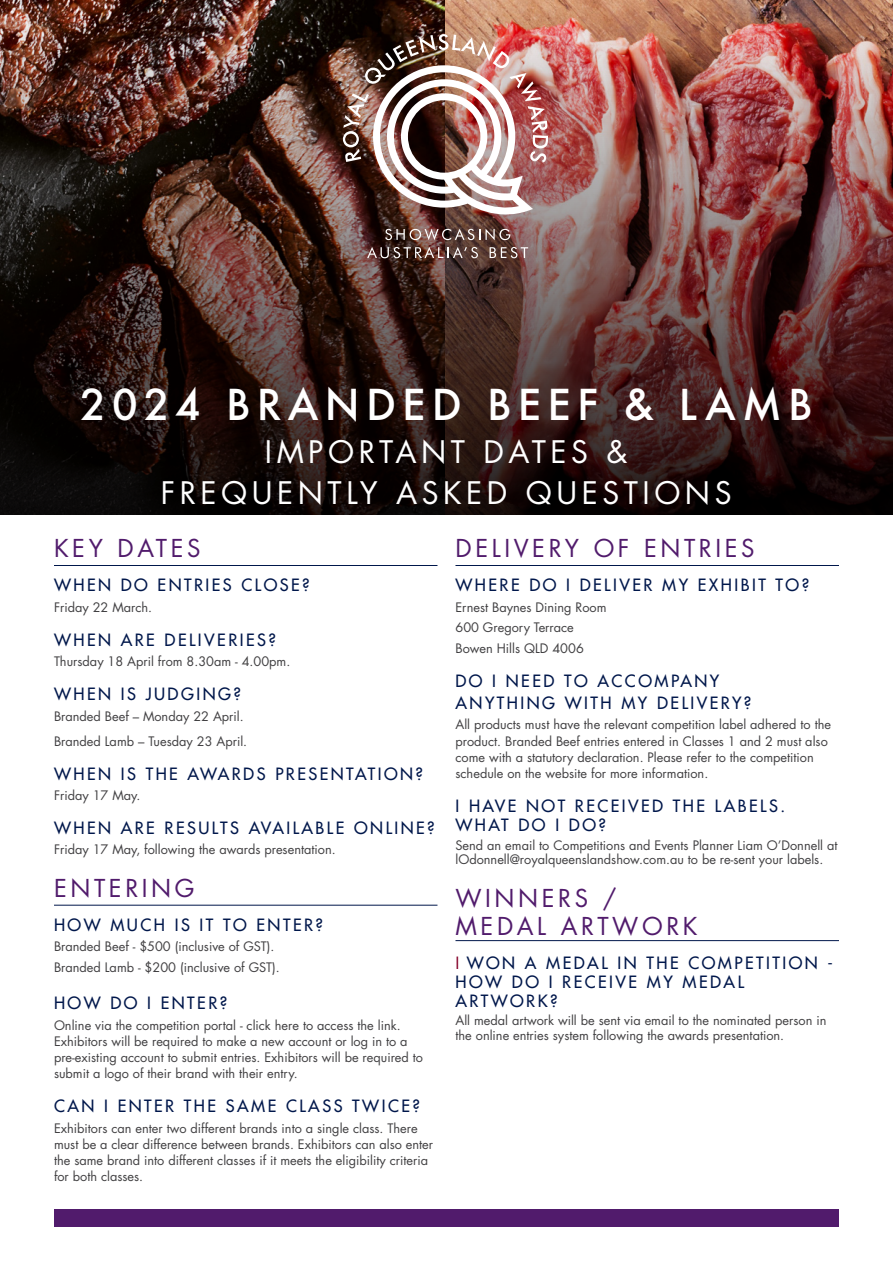
<style>
.page{position:relative;width:893px;height:1263px;background:#fff}
.page>*{position:absolute;margin:0;border:0;box-sizing:border-box;transform-origin:0 0}
.t1{font:500 41.4px "Futura";letter-spacing:.15em;color:#fff}
.t2{font:30.3px/40.3px "Futura";letter-spacing:.15em;color:#fff;text-align:center}
.t3{font:24px/27.6px "Futura";letter-spacing:.15em;color:#511b6c}
.t4{font:16.5px/19px "Futura";letter-spacing:.15em;color:#00174b}
.Body_Text{font:12.75px/16.2px "Futura";color:#414042}
.Heading_2{font:12.75px/14.7px "Futura";color:#414042}
.s1{color:#840128}
</style>
<div class="page">
<img style="left:0;top:0;width:893px;height:514px">
<div style="left:54px;top:1209px;width:785px;height:18px;background:#511b6c"></div>
<hr style="left:54px;top:565px;width:383px;height:1px;background:#00174b">
<hr style="left:54px;top:905px;width:383px;height:1px;background:#00174b">
<hr style="left:455px;top:565px;width:384px;height:1px;background:#00174b">
<hr style="left:455px;top:940px;width:384px;height:1px;background:#00174b">
<svg style="left:385px;top:229px;width:125px;height:11px"></svg>
<svg style="left:367px;top:247px;width:111px;height:11px"></svg>
<svg style="left:490px;top:247px;width:38px;height:11px"></svg>
<img style="left:343px;top:34px;width:205px;height:180px">
<p class="t1" style="left:80px;top:376px;width:734px">2024 BRANDED BEEF &amp; LAMB</p>
<p class="t2" style="left:161px;top:432px;width:572px">IMPORTANT DATES &amp;<br>FREQUENTLY ASKED QUESTIONS</p>
<p class="t3" style="left:54px;top:535px;width:148px">KEY DATES</p>
<p class="t4" style="left:54px;top:576px;width:257px">WHEN DO ENTRIES CLOSE?</p>
<p class="Body_Text" style="left:54px;top:599px;width:100px">Friday 22 March.</p>
<p class="t4" style="left:54px;top:630px;width:223px">WHEN ARE DELIVERIES?</p>
<p class="Body_Text" style="left:54px;top:653px;width:238px">Thursday 18 April from 8.30am - 4.00pm.</p>
<p class="t4" style="left:54px;top:685px;width:188px">WHEN IS JUDGING?</p>
<p class="Body_Text" style="left:54px;top:708px;width:191px">Branded Beef – Monday 22 April.</p>
<p class="Body_Text" style="left:54px;top:733px;width:195px">Branded Lamb – Tuesday 23 April.</p>
<p class="t4" style="left:54px;top:764px;width:371px">WHEN IS THE AWARDS PRESENTATION?</p>
<p class="Body_Text" style="left:54px;top:787px;width:88px">Friday 17 May.</p>
<p class="t4" style="left:54px;top:818px;width:382px">WHEN ARE RESULTS AVAILABLE ONLINE?</p>
<p class="Body_Text" style="left:54px;top:842px;width:283px">Friday 17 May, following the awards presentation.</p>
<p class="t3" style="left:54px;top:875px;width:142px">ENTERING</p>
<p class="t4" style="left:54px;top:915px;width:270px">HOW MUCH IS IT TO ENTER?</p>
<p class="Body_Text" style="left:54px;top:939px;width:222px">Branded Beef - $500 (inclusive of GST).</p>
<p class="Body_Text" style="left:54px;top:959px;width:227px">Branded Lamb - $200 (inclusive of GST).</p>
<p class="t4" style="left:54px;top:994px;width:175px">HOW DO I ENTER?</p>
<p class="Body_Text" style="left:54px;top:1017px;width:371px">Online via the competition portal - click here to access the link.<br>Exhibitors will be required to make a new account or log in to a pre-existing account to submit entries. Exhibitors will be required to submit a logo of their brand with their entry.</p>
<p class="t4" style="left:54px;top:1096px;width:367px">CAN I ENTER THE SAME CLASS TWICE?</p>
<p class="Body_Text" style="left:54px;top:1120px;width:381px">Exhibitors can enter two different brands into a single class. There must be a clear difference between brands. Exhibitors can also enter the same brand into different classes if it meets the eligibility criteria for both classes.</p>
<p class="t3" style="left:455px;top:535px;width:301px">DELIVERY OF ENTRIES</p>
<p class="t4" style="left:455px;top:576px;width:355px">WHERE DO I DELIVER MY EXHIBIT TO?</p>
<p class="Body_Text" style="left:455px;top:599px;width:153px">Ernest Baynes Dining Room</p>
<p class="Body_Text" style="left:455px;top:619px;width:120px">600 Gregory Terrace</p>
<p class="Body_Text" style="left:455px;top:640px;width:130px">Bowen Hills QLD 4006</p>
<p class="t4" style="left:455px;top:669px;width:297px;line-height:22.5px">DO I NEED TO ACCOMPANY<br>ANYTHING WITH MY DELIVERY?</p>
<p class="Body_Text" style="left:455px;top:717px;width:377px">All products must have the relevant competition label adhered to the product. Branded Beef entries entered in Classes 1 and 2 must also come with a statutory declaration. Please refer to the competition schedule on the website for more information.</p>
<p class="t4" style="left:455px;top:796px;width:331px">I HAVE NOT RECEIVED THE LABELS.<br>WHAT DO I DO?</p>
<p class="Heading_2" style="left:455px;top:838px;width:383px">Send an email to Competitions and Events Planner Liam O’Donnell at lOdonnell@royalqueenslandshow.com.au to be re-sent your labels.</p>
<p class="t3" style="left:455px;top:885px;width:244px">WINNERS /<br>MEDAL ARTWORK</p>
<p class="t4" style="left:455px;top:953px;width:379px"><span class="s1">I</span> WON A MEDAL IN THE COMPETITION -<br>HOW DO I RECEIVE MY MEDAL<br>ARTWORK?</p>
<p class="Heading_2" style="left:455px;top:1013px;width:372px">All medal artwork will be sent via email to the nominated person in the online entries system following the awards presentation.</p>
</div>
